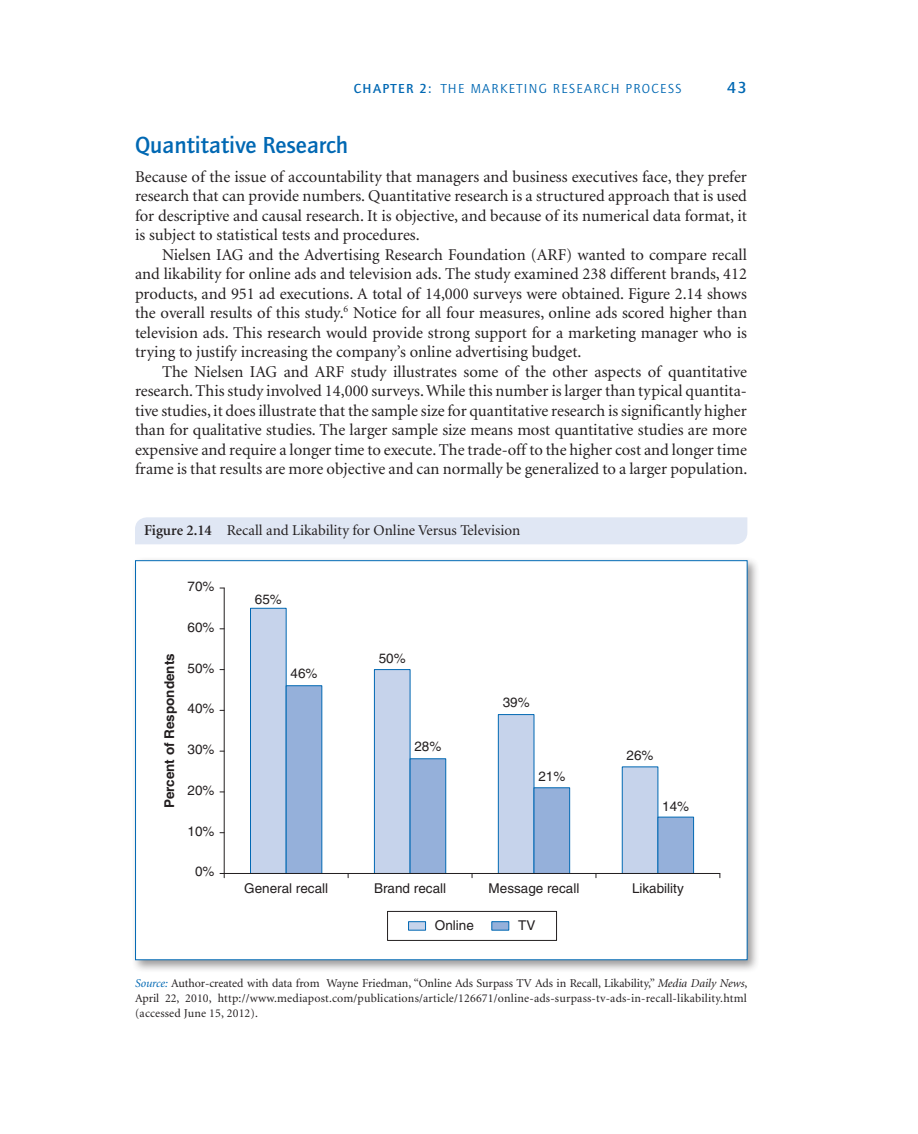
<style>
.page{position:relative;width:918px;height:1134px;background:#fff}
.page>*{position:absolute;margin:0;border:0;box-sizing:border-box;transform-origin:0 0}
.t1{font:500 24px "Quay Sans EF";color:#0168b3}
.t2{font:16.5px/19.5px "Minion";color:#231f20;text-align:justify}
.t3{font:500 16.5px "Quay Sans EF";color:#0168b3}
.t4{font:15px "Minion";color:#231f20}
.t5{font:13.5px "Helvetica";color:#231f20}
.t6{font:13.5px "Quay Sans EF";letter-spacing:.1em;color:#0168b3}
.t7{font:700 13.5px "Helvetica";color:#231f20}
.t8{font:500 13.5px "Quay Sans EF";color:#0168b3}
.t9{font:12px/15px "Minion";letter-spacing:.015em;color:#231f20;text-align:justify}
.s1{font-weight:500}
.s2{font-weight:600}
.s3{font-style:italic;color:#0168b3}
.s4{font-style:italic}
</style>
<div class="page">
<div style="left:135px;top:517px;width:612px;height:27px;background:#e0e7f4"></div>
<div style="left:131px;top:557px;width:629px;height:416px;background:#231f20;opacity:.45"></div>
<div style="left:136px;top:561px;width:611px;height:399px;background:#fff"></div>
<svg style="left:224px;top:587px;width:497px;height:354px"></svg>
<p class="t8" style="left:354px;top:81px;width:19px">Chapter</p>
<p class="t6" style="left:420px;top:81px;width:72px"><span class="s1">2:</span> THE MARKETING</p>
<p class="t6" style="left:553px;top:81px;width:18px">RESEARCH</p>
<p class="t6" style="left:626px;top:81px;width:17px">PROCESS</p>
<p class="t3" style="left:727px;top:79px;width:21px">43</p>
<h1 class="t1" style="left:135px;top:132px;width:215px">Quantitative Research</h1>
<p class="t2" style="left:135px;top:167px;width:614px">Because of the issue of accountability that managers and business executives face, they prefer research that can provide numbers. Quantitative research is a structured approach that is used for descriptive and causal research. It is objective, and because of its numerical data format, it is subject to statistical tests and procedures.</p>
<p class="t2" style="left:135px;top:245px;width:614px;text-indent:27px">Nielsen IAG and the Advertising Research Foundation (ARF) wanted to compare recall and likability for online ads and television ads. The study examined 238 different brands, 412 products, and 951 ad executions. A total of 14,000 surveys were obtained. Figure 2.14 shows the overall results of this study.<sup>6</sup> Notice for all four measures, online ads scored higher than television ads. This research would provide strong support for a marketing manager who is trying to justify increasing the company’s online advertising budget.</p>
<p class="t2" style="left:135px;top:362px;width:614px;text-indent:27px">The Nielsen IAG and ARF study illustrates some of the other aspects of quantitative research. This study involved 14,000 surveys. While this number is larger than typical quantita&shy;tive studies, it does illustrate that the sample size for quantitative research is significantly higher than for qualitative studies. The larger sample size means most quantitative studies are more expensive and require a longer time to execute. The trade-off to the higher cost and longer time frame is that results are more objective and can normally be generalized to a larger population.</p>
<p class="t4" style="left:144px;top:523px;width:378px"><span class="s2">Figure 2.14</span> Recall and Likability for Online Versus Television</p>
<p class="t5" style="left:188px;top:579px;width:29px">70%</p>
<p class="t7" style="left:161px;top:808px;width:156px;rotate:-90deg">Percent of Respondents</p>
<p class="t5" style="left:188px;top:619px;width:29px">60%</p>
<p class="t5" style="left:188px;top:660px;width:29px">50%</p>
<p class="t5" style="left:188px;top:701px;width:29px">40%</p>
<p class="t5" style="left:188px;top:742px;width:29px">30%</p>
<p class="t5" style="left:188px;top:782px;width:29px">20%</p>
<p class="t5" style="left:188px;top:823px;width:29px">10%</p>
<p class="t5" style="left:195px;top:864px;width:21px">0%</p>
<p class="t5" style="left:255px;top:591px;width:29px">65%</p>
<p class="t5" style="left:291px;top:665px;width:29px">46%</p>
<p class="t5" style="left:379px;top:650px;width:29px">50%</p>
<p class="t5" style="left:414px;top:739px;width:29px">28%</p>
<p class="t5" style="left:503px;top:694px;width:29px">39%</p>
<p class="t5" style="left:538px;top:768px;width:29px">21%</p>
<p class="t5" style="left:627px;top:748px;width:29px">26%</p>
<p class="t5" style="left:662px;top:799px;width:29px">14%</p>
<p class="t5" style="left:244px;top:880px;width:86px">General recall</p>
<p class="t5" style="left:374px;top:880px;width:74px">Brand recall</p>
<p class="t5" style="left:489px;top:880px;width:92px">Message recall</p>
<p class="t5" style="left:632px;top:880px;width:53px">Likability</p>
<p class="t5" style="left:435px;top:918px;width:41px">Online</p>
<p class="t5" style="left:518px;top:918px;width:19px">TV</p>
<p class="t9" style="left:135px;top:976px;width:614px"><span class="s3">Source:</span> Author-created with data from Wayne Friedman, “Online Ads Surpass TV Ads in Recall, Likability,” <span class="s4">Media Daily News</span>, April 22, 2010, http://www.mediapost.com/publications/article/126671/online-ads-surpass-tv-ads-in-recall-likability.html (accessed June 15, 2012).</p>
</div>
